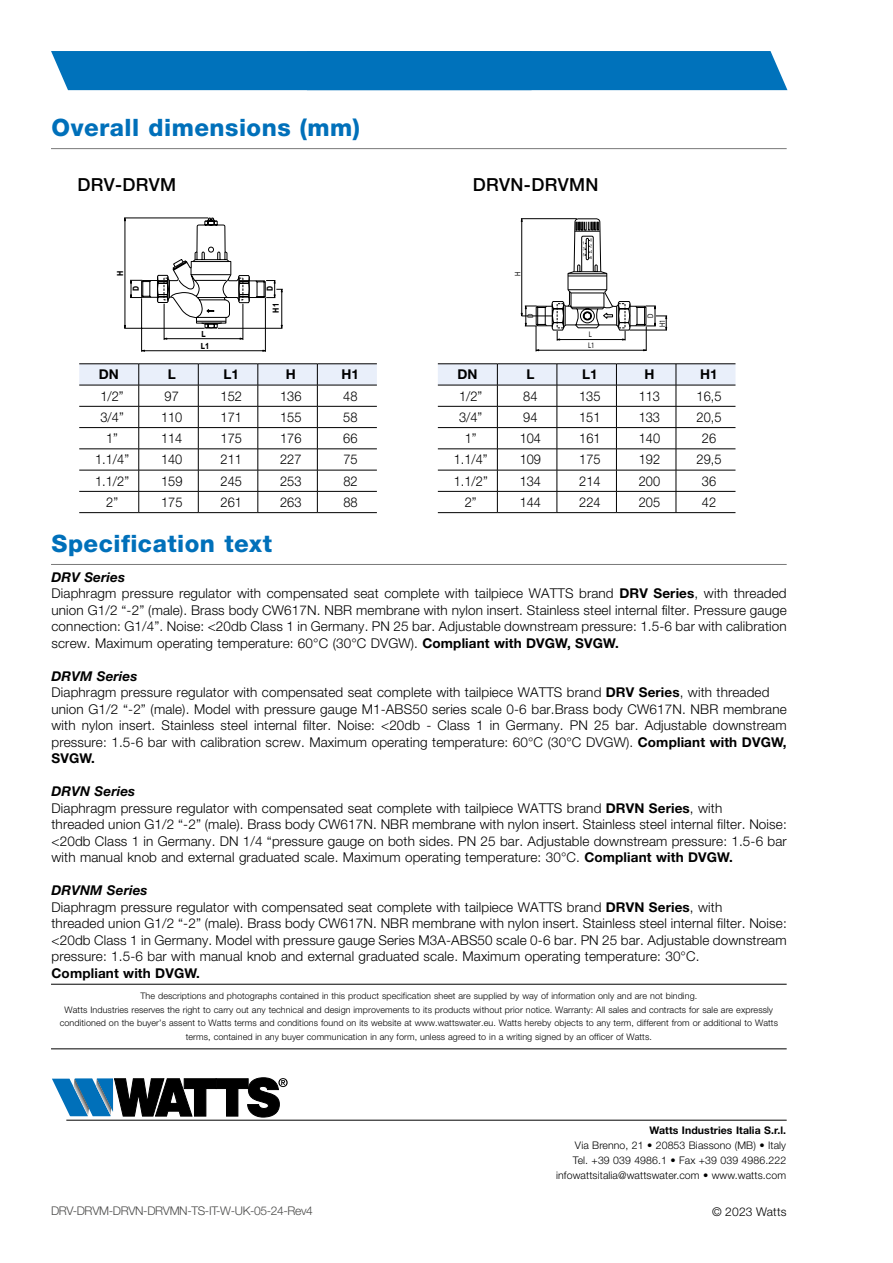
<style>
.page{position:relative;width:893px;height:1263px;background:#fff}
.page>*{position:absolute;margin:0;border:0;box-sizing:border-box;transform-origin:0 0}
.t1{font:800 24px "Helvetica Neue LT Std";letter-spacing:.02em;color:#0070ba}
.t2{font:500 18px "Helvetica Neue LT Std";letter-spacing:.02em;color:#000}
.t3{font:300 13.5px/16.5px "Helvetica Neue LT Std";letter-spacing:.01em;color:#000}
.t4{font:300 13.5px "Helvetica Neue LT Std";letter-spacing:.01em;color:#000;scale:.95 1}
.t5{font:700 13.5px "Helvetica Neue LT Std";letter-spacing:.01em;color:#000}
.t6{font:300 12px "Helvetica Neue LT Std";letter-spacing:-.03em;color:#4a4a49}
.t7{font:300 12px "Helvetica Neue LT Std";letter-spacing:.02em;color:#000}
.t8{font:300 10.5px/15px "Helvetica Neue LT Std";letter-spacing:.01em;color:#000;text-align:right}
.t9{font:700 10.5px "Helvetica Neue LT Std";letter-spacing:.01em;color:#000}
.t10{font:300 9px/13.5px "Helvetica Neue LT Std";letter-spacing:.01em;color:#000;text-align:center}
.t11{font:800 8.4px "M Arial";color:#000;scale:.8 1}
.t12{font:800 8.25px "M Arial";color:#000;scale:.8 1}
.s1{font-weight:700;font-style:italic}
.s2{font-weight:700}
</style>
<div class="page">
<hr style="left:66px;top:1120px;width:721px;height:1px;background:#000">
<svg style="left:52px;top:1078px;width:236px;height:39px"></svg>
<hr style="left:51px;top:984px;width:736px;height:1px;background:#000">
<hr style="left:51px;top:1048px;width:736px;height:1px;background:#000">
<div style="left:51px;top:51px;width:736px;height:39px;background:#0072bb"></div>
<svg style="left:124px;top:217px;width:159px;height:135px"></svg>
<hr style="left:79px;top:512px;width:60px;height:1px;background:#000">
<hr style="left:139px;top:512px;width:59px;height:1px;background:#000">
<hr style="left:198px;top:512px;width:60px;height:1px;background:#000">
<hr style="left:258px;top:512px;width:59px;height:1px;background:#000">
<hr style="left:317px;top:512px;width:60px;height:1px;background:#000">
<svg style="left:79px;top:364px;width:298px;height:148px"></svg>
<svg style="left:521px;top:219px;width:146px;height:133px"></svg>
<hr style="left:521px;top:221px;width:1px;height:95px;background:#000">
<hr style="left:521px;top:218px;width:56px;height:1px;background:#000">
<hr style="left:438px;top:512px;width:59px;height:1px;background:#000">
<hr style="left:497px;top:512px;width:60px;height:1px;background:#000">
<hr style="left:557px;top:512px;width:59px;height:1px;background:#000">
<hr style="left:616px;top:512px;width:60px;height:1px;background:#000">
<hr style="left:676px;top:512px;width:59px;height:1px;background:#000">
<svg style="left:438px;top:364px;width:297px;height:148px"></svg>
<hr style="left:51px;top:148px;width:736px;height:1px;background:#797979">
<hr style="left:51px;top:564px;width:736px;height:1px;background:#797979">
<h1 class="t1" style="left:52px;top:113px;width:310px">Overall dimensions (mm)</h1>
<h2 class="t2" style="left:77px;top:174px;width:100px">DRV-DRVM</h2>
<p class="t11" style="left:115px;top:276px;width:8px;rotate:-90deg">H</p>
<p class="t11" style="left:131px;top:291px;width:8px;rotate:-90deg">D</p>
<p class="t11" style="left:202px;top:329px;width:7px">L</p>
<p class="t11" style="left:201px;top:341px;width:12px">L1</p>
<p class="t11" style="left:265px;top:291px;width:8px;rotate:-90deg">D</p>
<p class="t11" style="left:271px;top:313px;width:13px;rotate:-90deg">H1</p>
<p class="t5" style="left:99px;top:366px;width:22px">DN</p>
<p class="t5" style="left:168px;top:366px;width:10px">L</p>
<p class="t5" style="left:223px;top:366px;width:17px">L1</p>
<p class="t5" style="left:286px;top:366px;width:12px">H</p>
<p class="t5" style="left:342px;top:366px;width:19px">H1</p>
<p class="t4" style="left:100px;top:387px;width:26px">1/2”</p>
<p class="t4" style="left:165px;top:387px;width:17px">97</p>
<p class="t4" style="left:221px;top:387px;width:24px">152</p>
<p class="t4" style="left:280px;top:387px;width:24px">136</p>
<p class="t4" style="left:343px;top:387px;width:17px">48</p>
<p class="t4" style="left:100px;top:409px;width:26px">3/4”</p>
<p class="t4" style="left:161px;top:409px;width:24px">110</p>
<p class="t4" style="left:221px;top:409px;width:24px">171</p>
<p class="t4" style="left:280px;top:409px;width:24px">155</p>
<p class="t4" style="left:343px;top:409px;width:17px">58</p>
<p class="t4" style="left:106px;top:430px;width:14px">1”</p>
<p class="t4" style="left:161px;top:430px;width:24px">114</p>
<p class="t4" style="left:221px;top:430px;width:24px">175</p>
<p class="t4" style="left:280px;top:430px;width:24px">176</p>
<p class="t4" style="left:343px;top:430px;width:17px">66</p>
<p class="t4" style="left:95px;top:451px;width:37px">1.1/4”</p>
<p class="t4" style="left:161px;top:451px;width:24px">140</p>
<p class="t4" style="left:221px;top:451px;width:24px">211</p>
<p class="t4" style="left:280px;top:451px;width:24px">227</p>
<p class="t4" style="left:343px;top:451px;width:17px">75</p>
<p class="t4" style="left:95px;top:472px;width:37px">1.1/2”</p>
<p class="t4" style="left:161px;top:472px;width:24px">159</p>
<p class="t4" style="left:221px;top:472px;width:24px">245</p>
<p class="t4" style="left:280px;top:472px;width:24px">253</p>
<p class="t4" style="left:343px;top:472px;width:17px">82</p>
<p class="t4" style="left:106px;top:494px;width:14px">2”</p>
<p class="t4" style="left:161px;top:494px;width:24px">175</p>
<p class="t4" style="left:221px;top:494px;width:24px">261</p>
<p class="t4" style="left:280px;top:494px;width:24px">263</p>
<p class="t4" style="left:343px;top:494px;width:17px">88</p>
<h1 class="t1" style="left:52px;top:529px;width:222px">Specification text</h1>
<h2 class="t2" style="left:473px;top:174px;width:127px">DRVN-DRVMN</h2>
<p class="t12" style="left:513px;top:276px;width:7px;rotate:-90deg">H</p>
<p class="t12" style="left:525px;top:318px;width:7px;rotate:-90deg">D</p>
<p class="t12" style="left:589px;top:330px;width:5px">L</p>
<p class="t12" style="left:588px;top:340px;width:10px">L1</p>
<p class="t12" style="left:645px;top:318px;width:7px;rotate:-90deg">D</p>
<p class="t12" style="left:657px;top:327px;width:11px;rotate:-90deg">H1</p>
<p class="t5" style="left:457px;top:366px;width:22px">DN</p>
<p class="t5" style="left:526px;top:366px;width:10px">L</p>
<p class="t5" style="left:582px;top:366px;width:17px">L1</p>
<p class="t5" style="left:644px;top:366px;width:12px">H</p>
<p class="t5" style="left:700px;top:366px;width:19px">H1</p>
<p class="t4" style="left:459px;top:387px;width:26px">1/2”</p>
<p class="t4" style="left:523px;top:387px;width:17px">84</p>
<p class="t4" style="left:579px;top:387px;width:24px">135</p>
<p class="t4" style="left:639px;top:387px;width:24px">113</p>
<p class="t4" style="left:696px;top:387px;width:28px">16,5</p>
<p class="t4" style="left:459px;top:409px;width:26px">3/4”</p>
<p class="t4" style="left:523px;top:409px;width:17px">94</p>
<p class="t4" style="left:579px;top:409px;width:24px">151</p>
<p class="t4" style="left:639px;top:409px;width:24px">133</p>
<p class="t4" style="left:697px;top:409px;width:28px">20,5</p>
<p class="t4" style="left:465px;top:430px;width:14px">1”</p>
<p class="t4" style="left:520px;top:430px;width:24px">104</p>
<p class="t4" style="left:579px;top:430px;width:24px">161</p>
<p class="t4" style="left:639px;top:430px;width:24px">140</p>
<p class="t4" style="left:702px;top:430px;width:17px">26</p>
<p class="t4" style="left:454px;top:451px;width:37px">1.1/4”</p>
<p class="t4" style="left:520px;top:451px;width:24px">109</p>
<p class="t4" style="left:579px;top:451px;width:24px">175</p>
<p class="t4" style="left:639px;top:451px;width:24px">192</p>
<p class="t4" style="left:697px;top:451px;width:28px">29,5</p>
<p class="t4" style="left:454px;top:472px;width:37px">1.1/2”</p>
<p class="t4" style="left:520px;top:472px;width:24px">134</p>
<p class="t4" style="left:579px;top:472px;width:24px">214</p>
<p class="t4" style="left:639px;top:472px;width:24px">200</p>
<p class="t4" style="left:702px;top:472px;width:17px">36</p>
<p class="t4" style="left:465px;top:494px;width:14px">2”</p>
<p class="t4" style="left:520px;top:494px;width:24px">144</p>
<p class="t4" style="left:579px;top:494px;width:24px">224</p>
<p class="t4" style="left:639px;top:494px;width:24px">205</p>
<p class="t4" style="left:702px;top:494px;width:17px">42</p>
<p class="t3" style="left:52px;top:568px;width:737px"><span class="s1">DRV Series<br></span>Diaphragm pressure regulator with compensated seat complete with tailpiece WATTS brand <span class="s2">DRV Series</span>, with threaded union G1/2 “-2” (male). Brass body CW617N. NBR membrane with nylon insert. Stainless steel internal filter. Pressure gauge connection: G1/4”. Noise: &lt;20db Class 1 in Germany. PN 25 bar. Adjustable downstream pressure: 1.5-6 bar with calibration screw. Maximum operating temperature: 60°C (30°C DVGW). <span class="s2">Compliant with DVGW, SVGW.</span></p>
<p class="t3" style="left:52px;top:667px;width:737px"><span class="s1">DRVM Series<br></span>Diaphragm pressure regulator with compensated seat complete with tailpiece WATTS brand <span class="s2">DRV Series</span>, with threaded union G1/2 “-2” (male). Model with pressure gauge M1-ABS50 series scale 0-6 bar.Brass body CW617N. NBR membrane with nylon insert. Stainless steel internal filter. Noise: &lt;20db - Class 1 in Germany. PN 25 bar. Adjustable downstream pressure: 1.5-6 bar with calibration screw. Maximum operating temperature: 60°C (30°C DVGW). <span class="s2">Compliant with DVGW, SVGW.</span></p>
<p class="t3" style="left:52px;top:783px;width:737px"><span class="s1">DRVN Series<br></span>Diaphragm pressure regulator with compensated seat complete with tailpiece WATTS brand <span class="s2">DRVN Series</span>, with<br>threaded union G1/2 “-2” (male). Brass body CW617N. NBR membrane with nylon insert. Stainless steel internal filter. Noise: &lt;20db Class 1 in Germany. DN 1/4 “pressure gauge on both sides. PN 25 bar. Adjustable downstream pressure: 1.5-6 bar with manual knob and external graduated scale. Maximum operating temperature: 30°C. <span class="s2">Compliant with DVGW.</span></p>
<p class="t3" style="left:52px;top:882px;width:737px"><span class="s1">DRVNM Series<br></span>Diaphragm pressure regulator with compensated seat complete with tailpiece WATTS brand <span class="s2">DRVN Series</span>, with<br>threaded union G1/2 “-2” (male). Brass body CW617N. NBR membrane with nylon insert. Stainless steel internal filter. Noise: &lt;20db Class 1 in Germany. Model with pressure gauge Series M3A-ABS50 scale 0-6 bar. PN 25 bar. Adjustable downstream pressure: 1.5-6 bar with manual knob and external graduated scale. Maximum operating temperature: 30°C.</p>
<p class="t5" style="left:52px;top:964px;width:150px">Compliant with DVGW.</p>
<p class="t10" style="left:60px;top:989px;width:720px">The descriptions and photographs contained in this product specification sheet are supplied by way of information only and are not binding.<br>Watts Industries reserves the right to carry out any technical and design improvements to its products without prior notice. Warranty: All sales and contracts for sale are expressly conditioned on the buyer’s assent to Watts terms and conditions found on its website at www.wattswater.eu. Watts hereby objects to any term, different from or additional to Watts terms, contained in any buyer communication in any form, unless agreed to in a writing signed by an officer of Watts.</p>
<p class="t6" style="left:51px;top:1203px;width:263px">DRV-DRVM-DRVN-DRVMN-TS-IT-W-UK-05-24-Rev4</p>
<p class="t9" style="left:649px;top:1124px;width:138px">Watts Industries Italia S.r.l.</p>
<p class="t8" style="left:556px;top:1137px;width:231px">Via Brenno, 21 • 20853 Biassono (MB) • Italy<br>Tel. +39 039 4986.1 • Fax +39 039 4986.222 infowattsitalia@wattswater.com • www.watts.com</p>
<p class="t7" style="left:712px;top:1204px;width:76px">© 2023 Watts</p>
</div>
